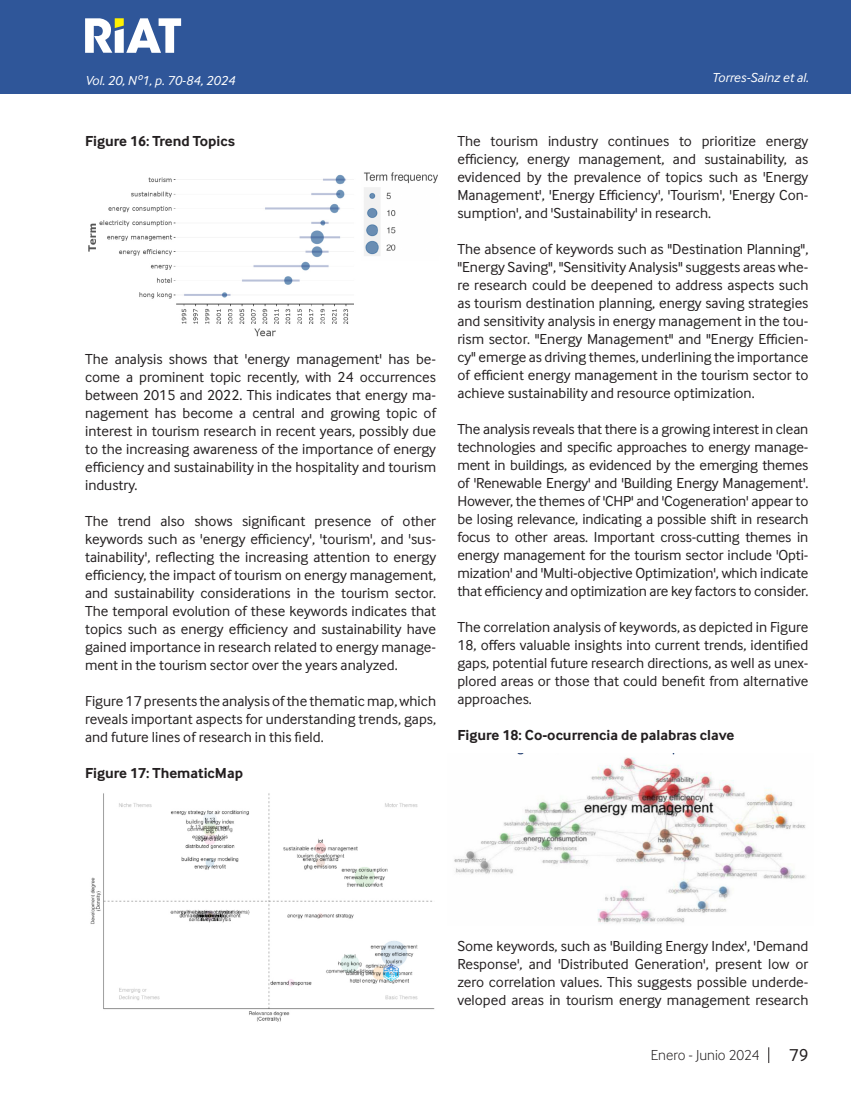
<style>
.page{position:relative;width:851px;height:1106px;background:#fff}
.page>*{position:absolute;margin:0;border:0;box-sizing:border-box;transform-origin:0 0}
.t1{font:18px "Inter Face";color:#231f20}
.Cuerpo_de_Texto{font:15px/18px "Inter Face";color:#231f20;text-align:justify}
.FIGURA{font:700 15px "Inter Face";color:#231f20}
.t2{font:300 15px "Inter Face";color:#231f20}
.Cuño_de_pagina{font:italic 13.5px "Inter Face";color:#fff}
</style>
<div class="page">
<div style="left:0;top:0;width:850px;height:94px;background:#2f5699"></div>
<svg style="left:768px;top:1047px;width:1px;height:16px"></svg>
<svg style="left:85px;top:18px;width:96px;height:35px"></svg>
<img style="left:88px;top:172px;width:350px;height:165px">
<img style="left:90px;top:793px;width:345px;height:229px">
<img style="left:454px;top:754px;width:352px;height:170px">
<p class="Cuño_de_pagina" style="left:85px;top:72px;width:151px">Vol. 20, Nº1, p. 70-84, 2024</p>
<p class="Cuño_de_pagina" style="left:711px;top:70px;width:98px">Torres-Sainz et al.</p>
<p class="FIGURA" style="left:85px;top:132px;width:151px">Figure 16: Trend Topics</p>
<p class="Cuerpo_de_Texto" style="left:85px;top:350px;width:352px">The analysis shows that 'energy management' has be&shy;come a prominent topic recently, with 24 occurrences between 2015 and 2022. This indicates that energy ma&shy;nagement has become a central and growing topic of interest in tourism research in recent years, possibly due to the increasing awareness of the importance of energy efficiency and sustainability in the hospitality and tourism industry.</p>
<p class="Cuerpo_de_Texto" style="left:85px;top:512px;width:352px">The trend also shows significant presence of other keywords such as 'energy efficiency', 'tourism', and 'sus&shy;tainability', reflecting the increasing attention to energy efficiency, the impact of tourism on energy management, and sustainability considerations in the tourism sector.<br>The temporal evolution of these keywords indicates that topics such as energy efficiency and sustainability have gained importance in research related to energy manage&shy;ment in the tourism sector over the years analyzed.</p>
<p class="Cuerpo_de_Texto" style="left:85px;top:692px;width:352px">Figure 17 presents the analysis of the thematic map, which reveals important aspects for understanding trends, gaps, and future lines of research in this field.</p>
<p class="FIGURA" style="left:85px;top:764px;width:159px">Figure 17: ThematicMap</p>
<p class="Cuerpo_de_Texto" style="left:457px;top:132px;width:352px">The tourism industry continues to prioritize energy efficiency, energy management, and sustainability, as evidenced by the prevalence of topics such as 'Energy Management', 'Energy Efficiency', 'Tourism', 'Energy Con&shy;sumption', and 'Sustainability' in research.</p>
<p class="Cuerpo_de_Texto" style="left:457px;top:240px;width:352px">The absence of keywords such as "Destination Planning", "Energy Saving", "Sensitivity Analysis" suggests areas whe&shy;re research could be deepened to address aspects such as tourism destination planning, energy saving strategies and sensitivity analysis in energy management in the tou&shy;rism sector. "Energy Management" and "Energy Efficien&shy;cy" emerge as driving themes, underlining the importance of efficient energy management in the tourism sector to achieve sustainability and resource optimization.</p>
<p class="Cuerpo_de_Texto" style="left:457px;top:420px;width:352px">The analysis reveals that there is a growing interest in clean technologies and specific approaches to energy manage&shy;ment in buildings, as evidenced by the emerging themes of 'Renewable Energy' and 'Building Energy Management'.<br>However, the themes of 'CHP' and 'Cogeneration' appear to be losing relevance, indicating a possible shift in research focus to other areas. Important cross-cutting themes in energy management for the tourism sector include 'Opti&shy;mization' and 'Multi-objective Optimization', which indicate that efficiency and optimization are key factors to consider.</p>
<p class="Cuerpo_de_Texto" style="left:457px;top:618px;width:352px">The correlation analysis of keywords, as depicted in Figure 18, offers valuable insights into current trends, identified gaps, potential future research directions, as well as unex&shy;plored areas or those that could benefit from alternative approaches.</p>
<p class="FIGURA" style="left:457px;top:726px;width:278px">Figure 18: Co-ocurrencia de palabras clave</p>
<p class="Cuerpo_de_Texto" style="left:457px;top:937px;width:352px">Some keywords, such as 'Building Energy Index', 'Demand Response', and 'Distributed Generation', present low or zero correlation values. This suggests possible underde&shy;veloped areas in tourism energy management research</p>
<p class="t2" style="left:651px;top:1046px;width:110px">Enero - Junio 2024</p>
<p class="t1" style="left:789px;top:1045px;width:21px">79</p>
</div>
